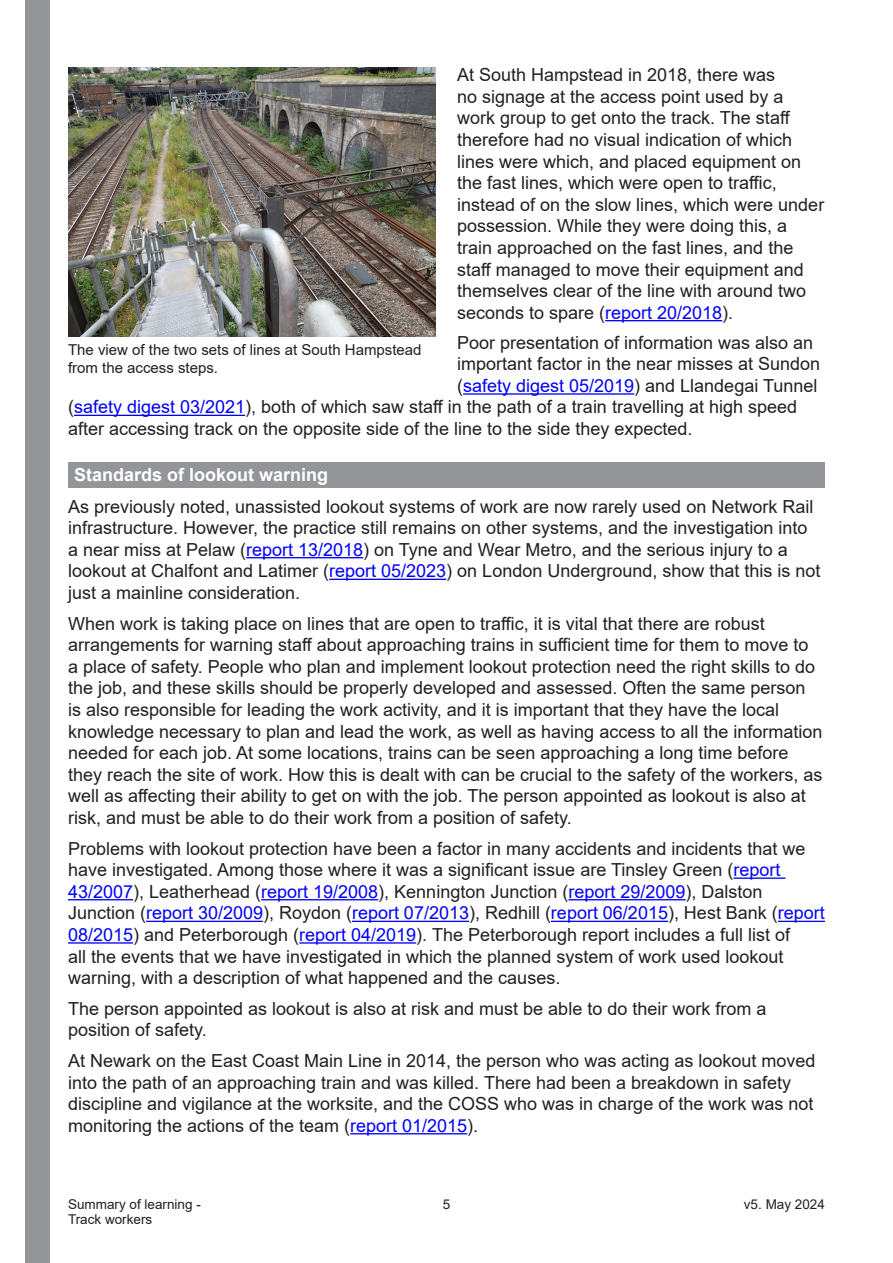
<style>
.page{position:relative;width:893px;height:1263px;background:#fff}
.page>*{position:absolute;margin:0;border:0;box-sizing:border-box;transform-origin:0 0}
.t1{font:18px/21.6px "Arial";color:#231f20}
.t2{font:700 18px "Arial";color:#fff}
.Spine_text_-_recto{font:15px/18px "Arial";color:#231f20}
.t3{font:13.5px "Arial";color:#231f20}
.s1{color:#00f}
</style>
<div class="page">
<div style="left:26px;top:0;width:24px;height:1263px;background:#939598"></div>
<hr style="left:74px;top:415px;width:171px;height:1px;background:#00f">
<hr style="left:246px;top:557px;width:117px;height:1px;background:#00f">
<hr style="left:329px;top:579px;width:117px;height:1px;background:#00f">
<hr style="left:733px;top:877px;width:52px;height:2px;background:#00f">
<hr style="left:68px;top:899px;width:65px;height:1px;background:#00f">
<hr style="left:261px;top:899px;width:117px;height:1px;background:#00f">
<hr style="left:568px;top:899px;width:117px;height:1px;background:#00f">
<hr style="left:146px;top:921px;width:117px;height:1px;background:#00f">
<hr style="left:352px;top:921px;width:117px;height:1px;background:#00f">
<hr style="left:551px;top:921px;width:117px;height:1px;background:#00f">
<hr style="left:778px;top:921px;width:47px;height:1px;background:#00f">
<hr style="left:68px;top:942px;width:65px;height:2px;background:#00f">
<hr style="left:299px;top:942px;width:117px;height:2px;background:#00f">
<hr style="left:350px;top:1133px;width:117px;height:1px;background:#00f">
<div style="left:68px;top:462px;width:757px;height:26px;background:#939598"></div>
<img style="left:68px;top:68px;width:368px;height:268px">
<hr style="left:605px;top:320px;width:117px;height:1px;background:#00f">
<hr style="left:463px;top:393px;width:171px;height:2px;background:#00f">
<p class="Spine_text_-_recto" style="left:68px;top:340px;width:355px">The view of the two sets of lines at South Hampstead from the access steps.</p>
<p class="t1" style="left:457px;top:64px;width:369px">At South Hampstead in 2018, there was<br>no signage at the access point used by a work group to get onto the track. The staff therefore had no visual indication of which lines were which, and placed equipment on the fast lines, which were open to traffic, instead of on the slow lines, which were under possession. While they were doing this, a train approached on the fast lines, and the staff managed to move their equipment and themselves clear of the line with around two seconds to spare (<span class="s1">report 20/2018</span>).</p>
<p class="t1" style="left:457px;top:332px;width:365px">Poor presentation of information was also an important factor in the near misses at Sundon (<span class="s1">safety digest 05/2019</span>) and Llandegai Tunnel</p>
<p class="t1" style="left:68px;top:396px;width:731px">(<span class="s1">safety digest 03/2021</span>), both of which saw staff in the path of a train travelling at high speed after accessing track on the opposite side of the line to the side they expected.</p>
<p class="t2" style="left:74px;top:462px;width:256px">Standards of lookout warning</p>
<p class="t1" style="left:68px;top:495px;width:754px">As previously noted, unassisted lookout systems of work are now rarely used on Network Rail infrastructure. However, the practice still remains on other systems, and the investigation into a near miss at Pelaw (<span class="s1">report 13/2018</span>) on Tyne and Wear Metro, and the serious injury to a lookout at Chalfont and Latimer (<span class="s1">report 05/2023</span>) on London Underground, show that this is not just a mainline consideration.</p>
<p class="t1" style="left:68px;top:612px;width:756px">When work is taking place on lines that are open to traffic, it is vital that there are robust arrangements for warning staff about approaching trains in sufficient time for them to move to a place of safety. People who plan and implement lookout protection need the right skills to do the job, and these skills should be properly developed and assessed. Often the same person is also responsible for leading the work activity, and it is important that they have the local knowledge necessary to plan and lead the work, as well as having access to all the information needed for each job. At some locations, trains can be seen approaching a long time before they reach the site of work. How this is dealt with can be crucial to the safety of the workers, as well as affecting their ability to get on with the job. The person appointed as lookout is also at risk, and must be able to do their work from a position of safety.</p>
<p class="t1" style="left:68px;top:837px;width:758px">Problems with lookout protection have been a factor in many accidents and incidents that we have investigated. Among those where it was a significant issue are Tinsley Green (<span class="s1">report 43/2007</span>), Leatherhead (<span class="s1">report 19/2008</span>), Kennington Junction (<span class="s1">report 29/2009</span>), Dalston Junction (<span class="s1">report 30/2009</span>), Roydon (<span class="s1">report 07/2013</span>), Redhill (<span class="s1">report 06/2015</span>), Hest Bank (<span class="s1">report 08/2015</span>) and Peterborough (<span class="s1">report 04/2019</span>). The Peterborough report includes a full list of<br>all the events that we have investigated in which the planned system of work used lookout warning, with a description of what happened and the causes.</p>
<p class="t1" style="left:68px;top:998px;width:700px">The person appointed as lookout is also at risk and must be able to do their work from a position of safety.</p>
<p class="t1" style="left:68px;top:1050px;width:749px">At Newark on the East Coast Main Line in 2014, the person who was acting as lookout moved into the path of an approaching train and was killed. There had been a breakdown in safety discipline and vigilance at the worksite, and the COSS who was in charge of the work was not monitoring the actions of the team (<span class="s1">report 01/2015</span>).</p>
<p class="t3" style="left:68px;top:1195px;width:134px">Summary of learning -</p>
<p class="t3" style="left:443px;top:1195px;width:9px">5</p>
<p class="t3" style="left:68px;top:1210px;width:86px">Track workers</p>
<p class="t3" style="left:744px;top:1195px;width:83px">v5. May 2024</p>
</div>
